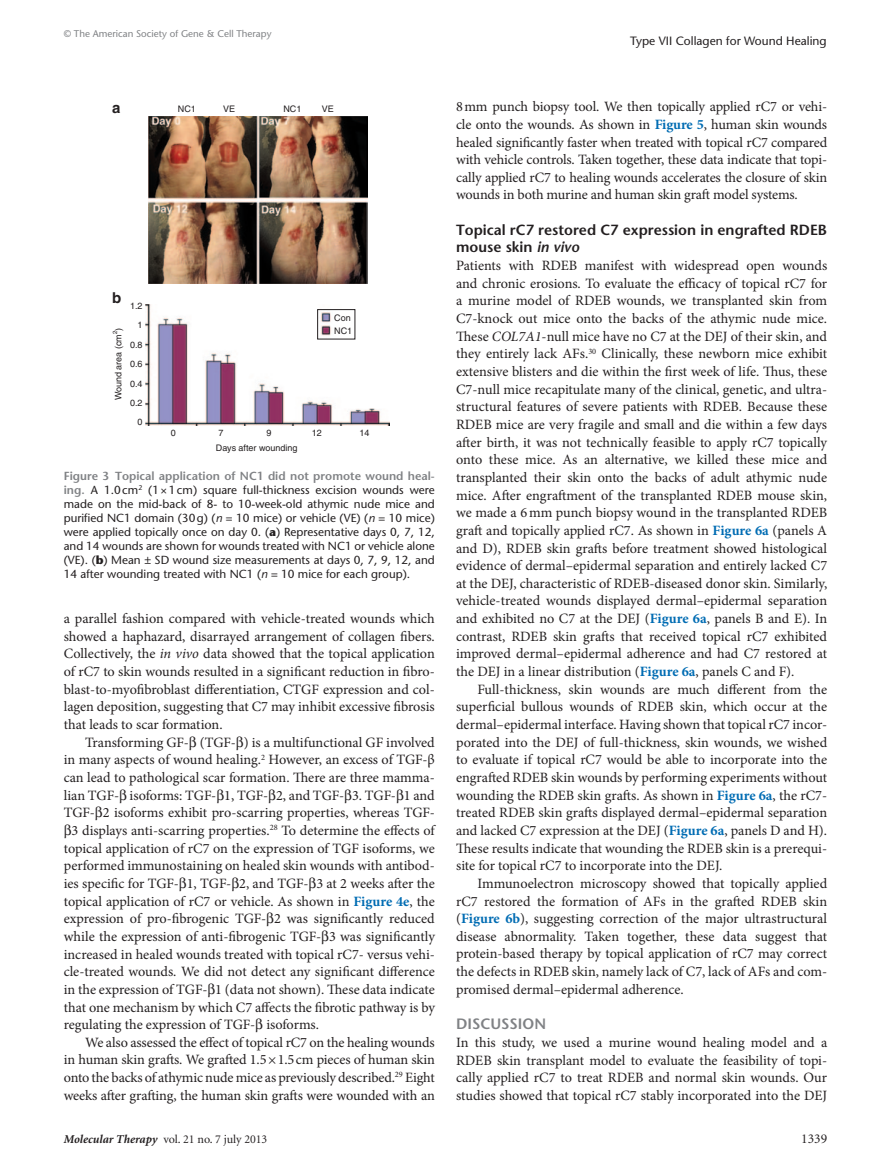
<style>
.page{position:relative;width:891px;height:1175px;background:#fff}
.page>*{position:absolute;margin:0;border:0;box-sizing:border-box;transform-origin:0 0}
.t1{font:600 15px "ITC Stone Sans";color:#808285}
.t2{font:700 15px "Helvetica";color:#231f20}
.t3{font:600 14.7px/17.7px "ITC Stone Sans";color:#231f20}
.t4{font:14.25px/17.7px "Minion Pro";letter-spacing:-.005em;color:#231f20;text-align:justify}
.t5{font:13.5px "Minion";color:#231f20}
.t6{font:12px "Minion";color:#231f20}
.t7{font:12px "Stone Sans";color:#231f20}
.t8{font:11.7px/14.1px "Stone Sans";color:#231f20;text-align:justify}
.t9{font:600 11.7px "ITC Stone Sans";color:#808285}
.t10{font:9.75px "Stone Sans";color:#808285}
.t11{font:9px/15.5px "Helvetica";color:#231f20}
.t12{font:6px "Helvetica";color:#231f20}
.s1{font-family:"ITC Stone Sans";font-weight:600;color:#808285}
.s2{font-style:italic}
.s3{font-weight:700}
.s4{font-weight:700;color:#006cb3}
.s5{font-family:"Stone Sans";font-style:italic}
.s6{font-weight:700;font-style:italic}
</style>
<div class="page">
<img style="left:146px;top:305px;width:243px;height:121px">
<img style="left:149px;top:117px;width:218px;height:166px">
<div style="left:317px;top:309px;width:38px;height:30px;border:1px solid #231f20"></div>
<p class="t10" style="left:64px;top:28px;width:209px">© The American Society of Gene &amp; Cell Therapy</p>
<p class="t7" style="left:630px;top:34px;width:198px">Type VII Collagen for Wound Healing</p>
<p class="t2" style="left:112px;top:99px;width:10px">a</p>
<p class="t11" style="left:178px;top:101px;width:19px">NC1</p>
<p class="t11" style="left:223px;top:101px;width:14px">VE</p>
<p class="t11" style="left:283px;top:101px;width:19px">NC1</p>
<p class="t11" style="left:322px;top:101px;width:14px">VE</p>
<p class="t2" style="left:112px;top:288px;width:11px">b</p>
<p class="t11" style="left:130px;top:298px;width:14px">1.2</p>
<p class="t11" style="left:138px;top:317px;width:7px">1</p>
<p class="t11" style="left:111px;top:400px;width:74px;rotate:-90deg">Wound area (cm )</p>
<p class="t12" style="left:111px;top:334px;width:5px;rotate:-90deg">2</p>
<p class="t11" style="left:130px;top:337px;width:14px">0.8</p>
<p class="t11" style="left:130px;top:356px;width:14px">0.6</p>
<p class="t11" style="left:130px;top:375px;width:14px">0.4</p>
<p class="t11" style="left:130px;top:395px;width:14px">0.2</p>
<p class="t11" style="left:138px;top:414px;width:7px">0</p>
<p class="t11" style="left:334px;top:312px;width:19px;line-height:13px">Con<br>NC1</p>
<p class="t11" style="left:171px;top:425px;width:7px">0</p>
<p class="t11" style="left:219px;top:425px;width:7px">7</p>
<p class="t11" style="left:216px;top:425px;width:83px;text-indent:50px">9<br>Days after wounding</p>
<p class="t11" style="left:312px;top:425px;width:12px">12</p>
<p class="t11" style="left:359px;top:425px;width:12px">14</p>
<p class="t9" style="left:64px;top:469px;width:373px">Figure 3 Topical application of NC1 did not promote wound heal-</p>
<p class="t8" style="left:64px;top:483px;width:373px"><span class="s1">ing.</span> A 1.0cm<sup>2</sup> (1×1cm) square full-thickness excision wounds were made on the mid-back of 8- to 10-week-old athymic nude mice and purified NC1 domain (30g) (<span class="s2">n</span> = 10 mice) or vehicle (VE) (<span class="s2">n</span> = 10 mice) were applied topically once on day 0. (<span class="s3">a</span>) Representative days 0, 7, 12, and 14 wounds are shown for wounds treated with NC1 or vehicle alone (VE). (<span class="s3">b</span>) Mean ± SD wound size measurements at days 0, 7, 9, 12, and 14 after wounding treated with NC1 (<span class="s2">n</span> = 10 mice for each group).</p>
<p class="t4" style="left:64px;top:610px;width:373px">a parallel fashion compared with vehicle-treated wounds which showed a haphazard, disarrayed arrangement of collagen fibers.<br>Collectively, the <span class="s2">in vivo</span> data showed that the topical application of rC7 to skin wounds resulted in a significant reduction in fibro&shy;blast-to-myofibroblast differentiation, CTGF expression and col&shy;lagen deposition, suggesting that C7 may inhibit excessive fibrosis that leads to scar formation.</p>
<p class="t4" style="left:85px;top:733px;width:351px">Transforming GF- (TGF- ) is a multifunctional GF involved</p>
<p class="t4" style="left:64px;top:751px;width:373px">in many aspects of wound healing.<sup>2</sup> However, an excess of TGF-β</p>
<p class="t4" style="left:64px;top:768px;width:373px">can lead to pathological scar formation. There are three mamma-</p>
<p class="t4" style="left:64px;top:786px;width:373px">lian TGF- isoforms: TGF- 1, TGF- 2, and TGF- 3. TGF- 1 and</p>
<p class="t4" style="left:64px;top:804px;width:373px">TGF- 2 isoforms exhibit pro-scarring properties, whereas TGF-</p>
<p class="t4" style="left:72px;top:821px;width:365px">3 displays anti-scarring properties.<sup>28</sup> To determine the effects of</p>
<p class="t4" style="left:64px;top:839px;width:373px">topical application of rC7 on the expression of TGF isoforms, we</p>
<p class="t4" style="left:64px;top:857px;width:373px">performed immunostaining on healed skin wounds with antibod-</p>
<p class="t4" style="left:64px;top:874px;width:373px">ies specific for TGF- 1, TGF- 2, and TGF- 3 at 2 weeks after the</p>
<p class="t4" style="left:64px;top:892px;width:373px">topical application of rC7 or vehicle. As shown in <span class="s4">Figure 4e</span>, the</p>
<p class="t4" style="left:64px;top:910px;width:373px">expression of pro-fibrogenic TGF- 2 was significantly reduced</p>
<p class="t4" style="left:64px;top:927px;width:373px">while the expression of anti-fibrogenic TGF- 3 was significantly</p>
<p class="t4" style="left:64px;top:945px;width:373px">increased in healed wounds treated with topical rC7- versus vehi-</p>
<p class="t4" style="left:64px;top:962px;width:373px">cle-treated wounds. We did not detect any significant difference</p>
<p class="t4" style="left:64px;top:980px;width:373px">in the expression of TGF- 1 (data not shown). These data indicate</p>
<p class="t4" style="left:64px;top:998px;width:373px">that one mechanism by which C7 affects the fibrotic pathway is by</p>
<p class="t4" style="left:64px;top:1015px;width:257px">regulating the expression of TGF- isoforms.</p>
<p class="t4" style="left:85px;top:1033px;width:351px">We also assessed the effect of topical rC7 on the healing wounds</p>
<p class="t4" style="left:64px;top:1051px;width:373px">in human skin grafts. We grafted 1.5×1.5cm pieces of human skin</p>
<p class="t4" style="left:64px;top:1068px;width:373px">onto the backs of athymic nude mice as previously described.<sup>29</sup> Eight</p>
<p class="t4" style="left:64px;top:1086px;width:373px">weeks after grafting, the human skin grafts were wounded with an</p>
<p class="t4" style="left:456px;top:98px;width:373px">8mm punch biopsy tool. We then topically applied rC7 or vehi&shy;cle onto the wounds. As shown in <span class="s4">Figure 5</span>, human skin wounds healed significantly faster when treated with topical rC7 compared with vehicle controls. Taken together, these data indicate that topi&shy;cally applied rC7 to healing wounds accelerates the closure of skin wounds in both murine and human skin graft model systems.</p>
<p class="t3" style="left:456px;top:221px;width:373px">Topical rC7 restored C7 expression in engrafted RDEB mouse skin <span class="s5">in vivo</span></p>
<p class="t4" style="left:456px;top:257px;width:373px">Patients with RDEB manifest with widespread open wounds and chronic erosions. To evaluate the efficacy of topical rC7 for a murine model of RDEB wounds, we transplanted skin from C7-knock out mice onto the backs of the athymic nude mice.<br>These <span class="s2">COL7A1</span>-null mice have no C7 at the DEJ of their skin, and they entirely lack AFs.<sup>30</sup> Clinically, these newborn mice exhibit extensive blisters and die within the first week of life. Thus, these C7-null mice recapitulate many of the clinical, genetic, and ultra&shy;structural features of severe patients with RDEB. Because these RDEB mice are very fragile and small and die within a few days after birth, it was not technically feasible to apply rC7 topically onto these mice. As an alternative, we killed these mice and transplanted their skin onto the backs of adult athymic nude mice. After engraftment of the transplanted RDEB mouse skin, we made a 6mm punch biopsy wound in the transplanted RDEB graft and topically applied rC7. As shown in <span class="s4">Figure 6a</span> (panels A and D), RDEB skin grafts before treatment showed histological evidence of dermal–epidermal separation and entirely lacked C7 at the DEJ, characteristic of RDEB-diseased donor skin. Similarly, vehicle-treated wounds displayed dermal–epidermal separation and exhibited no C7 at the DEJ (<span class="s4">Figure 6a</span>, panels B and E). In contrast, RDEB skin grafts that received topical rC7 exhibited improved dermal–epidermal adherence and had C7 restored at the DEJ in a linear distribution (<span class="s4">Figure 6a</span>, panels C and F).</p>
<p class="t4" style="left:456px;top:680px;width:373px;text-indent:21px">Full-thickness, skin wounds are much different from the superficial bullous wounds of RDEB skin, which occur at the dermal–epidermal interface. Having shown that topical rC7 incor&shy;porated into the DEJ of full-thickness, skin wounds, we wished to evaluate if topical rC7 would be able to incorporate into the engrafted RDEB skin wounds by performing experiments without wounding the RDEB skin grafts. As shown in <span class="s4">Figure 6a</span>, the rC7- treated RDEB skin grafts displayed dermal–epidermal separation and lacked C7 expression at the DEJ (<span class="s4">Figure 6a</span>, panels D and H).<br>These results indicate that wounding the RDEB skin is a prerequi&shy;site for topical rC7 to incorporate into the DEJ.</p>
<p class="t4" style="left:456px;top:874px;width:373px;text-indent:21px">Immunoelectron microscopy showed that topically applied rC7 restored the formation of AFs in the grafted RDEB skin (<span class="s4">Figure 6b</span>), suggesting correction of the major ultrastructural disease abnormality. Taken together, these data suggest that protein-based therapy by topical application of rC7 may correct the defects in RDEB skin, namely lack of C7, lack of AFs and com&shy;promised dermal–epidermal adherence.</p>
<p class="t1" style="left:456px;top:1015px;width:91px">DISCUSSION</p>
<p class="t4" style="left:456px;top:1033px;width:373px">In this study, we used a murine wound healing model and a RDEB skin transplant model to evaluate the feasibility of topi&shy;cally applied rC7 to treat RDEB and normal skin wounds. Our studies showed that topical rC7 stably incorporated into the DEJ</p>
<p class="t6" style="left:64px;top:1133px;width:205px"><span class="s6">Molecular Therapy</span> vol. 21 no. 7 july 2013</p>
<p class="t5" style="left:801px;top:1132px;width:27px">1339</p>
</div>
